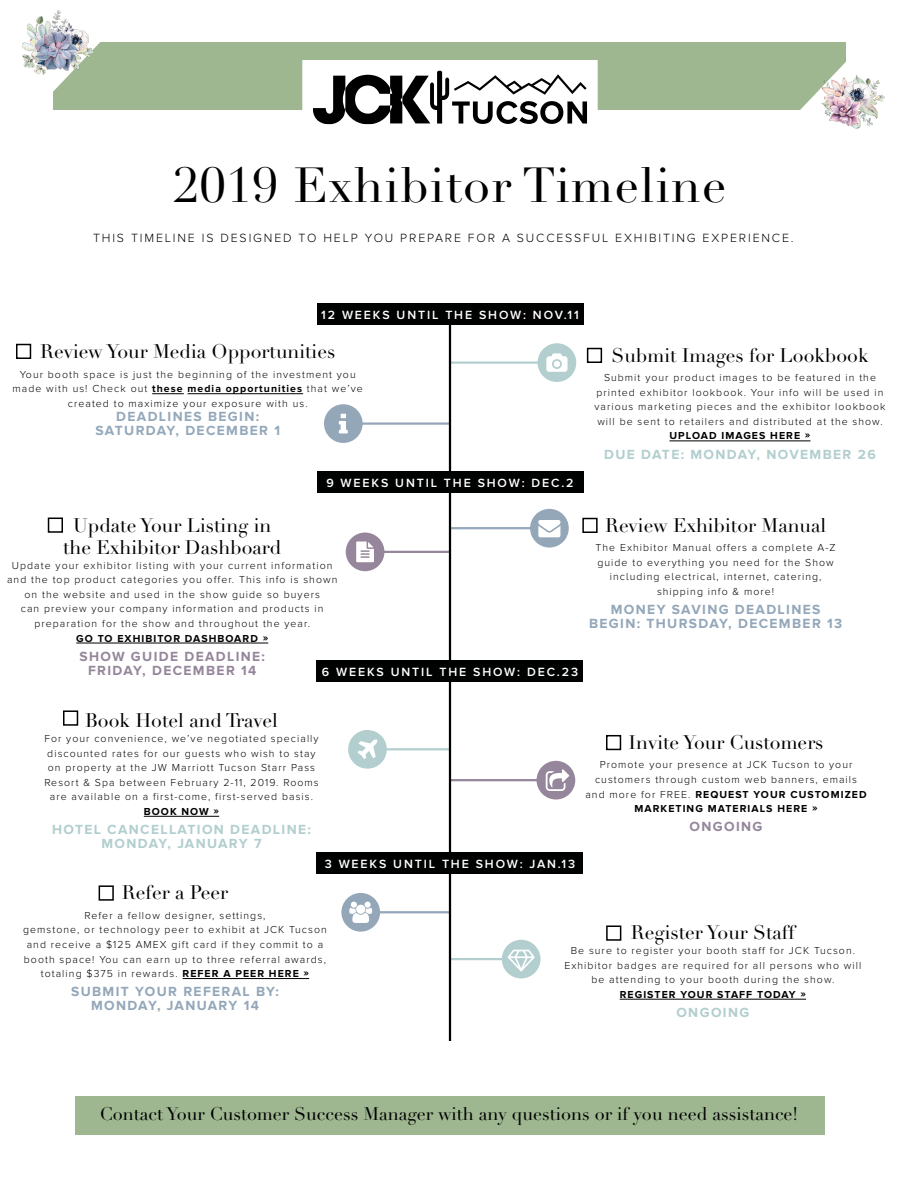
<style>
.page{position:relative;width:900px;height:1200px;background:#fff}
.page>*{position:absolute;margin:0;border:0;box-sizing:border-box;transform-origin:0 0}
.t1{font:48.45px "Didot LT Std";letter-spacing:.025em;color:#000}
.t2{font:19.35px/22.5px "Didot LT Std";color:#000;text-align:center}
.t3{font:18px "Didot LT Std";color:#000}
.t4{font:700 13.8px/14.2px "Proxima Nova";letter-spacing:.1em;color:#93a7b9;text-align:center}
.t5{font:700 13.8px/14.2px "Proxima Nova";letter-spacing:.1em;color:#b2cece;text-align:center}
.t6{font:700 13.8px/14.2px "Proxima Nova";letter-spacing:.1em;color:#95869b;text-align:center}
.t7{font:700 13.8px/14.2px "Proxima Nova";letter-spacing:.1em;color:#93a8ba;text-align:center}
.t8{font:600 12.3px "Proxima Nova";letter-spacing:.15em;color:#fff}
.t9{font:300 12.3px "Proxima Nova";letter-spacing:.15em;color:#000}
.t10{font:300 10.5px/14.5px "Proxima Nova";letter-spacing:.1em;color:#000;text-align:center}
.t11{font:700 10.5px "Proxima Nova";letter-spacing:.1em;color:#000}
.s1{font-weight:700}
</style>
<div class="page">
<div style="left:75px;top:1096px;width:750px;height:39px;background:#9eb790"></div>
<hr style="left:76px;top:643px;width:192px;height:1px;background:#000">
<hr style="left:152px;top:393px;width:32px;height:1px;background:#000">
<hr style="left:188px;top:393px;width:115px;height:1px;background:#000">
<div style="left:54px;top:42px;width:792px;height:68px;background:#9eb790"></div>
<svg style="left:302px;top:60px;width:296px;height:65px;background:#b6b6b6"></svg>
<svg style="left:53px;top:42px;width:47px;height:51px"></svg>
<svg style="left:800px;top:62px;width:46px;height:48px"></svg>
<img style="left:819px;top:73px;width:66px;height:56px">
<hr style="left:669px;top:441px;width:142px;height:1px;background:#000">
<hr style="left:183px;top:978px;width:126px;height:1px;background:#000">
<hr style="left:620px;top:999px;width:186px;height:1px;background:#000">
<img style="left:22px;top:10px;width:73px;height:64px">
<hr style="left:451px;top:779px;width:95px;height:2px;background:#95869b">
<hr style="left:376px;top:551px;width:73px;height:2px;background:#95869b">
<hr style="left:451px;top:527px;width:95px;height:2px;background:#93a8ba">
<hr style="left:449px;top:361px;width:97px;height:3px;background:#b2cece">
<hr style="left:376px;top:911px;width:74px;height:2px;background:#93a7b9">
<div style="left:346px;top:533px;width:38px;height:38px;background:#95869b;border-radius:50%"></div>
<svg style="left:356px;top:541px;width:18px;height:21px"></svg>
<hr style="left:144px;top:816px;width:75px;height:1px;background:#000">
<hr style="left:360px;top:748px;width:90px;height:2px;background:#b2cece">
<div style="left:348px;top:730px;width:39px;height:39px;background:#b2cece;border-radius:50%"></div>
<svg style="left:358px;top:739px;width:19px;height:20px"></svg>
<div style="left:538px;top:343px;width:38px;height:39px;background:#b2cece;border-radius:50%"></div>
<svg style="left:546px;top:353px;width:22px;height:19px"></svg>
<div style="left:537px;top:761px;width:38px;height:39px;background:#95869b;border-radius:50%"></div>
<svg style="left:546px;top:769px;width:23px;height:22px"></svg>
<div style="left:341px;top:893px;width:39px;height:39px;background:#93a7b9;border-radius:50%"></div>
<svg style="left:349px;top:902px;width:23px;height:21px"></svg>
<div style="left:530px;top:509px;width:39px;height:39px;background:#93a7b9;border-radius:50%"></div>
<svg style="left:538px;top:520px;width:22px;height:17px"></svg>
<div style="left:502px;top:940px;width:39px;height:38px;background:#b2cece;border-radius:50%"></div>
<svg style="left:508px;top:950px;width:27px;height:22px"></svg>
<div style="left:324px;top:404px;width:39px;height:39px;background:#93a7b9;border-radius:50%"></div>
<svg style="left:339px;top:414px;width:9px;height:19px"></svg>
<hr style="left:360px;top:422px;width:89px;height:3px;background:#93a7b9">
<hr style="left:450px;top:958px;width:56px;height:2px;background:#b2cece">
<hr style="left:449px;top:314px;width:2px;height:727px;background:#000">
<div style="left:317px;top:303px;width:266px;height:22px;background:#000101"></div>
<div style="left:317px;top:660px;width:266px;height:22px;background:#000101"></div>
<div style="left:317px;top:852px;width:266px;height:22px;background:#000101"></div>
<div style="left:317px;top:471px;width:266px;height:22px;background:#000101"></div>
<div style="left:587px;top:348px;width:15px;height:15px;border:2px solid #000"></div>
<div style="left:16px;top:344px;width:15px;height:15px;border:2px solid #000"></div>
<div style="left:606px;top:735px;width:15px;height:15px;border:2px solid #000"></div>
<div style="left:606px;top:925px;width:15px;height:16px;border:2px solid #000"></div>
<div style="left:99px;top:885px;width:15px;height:16px;border:2px solid #000"></div>
<div style="left:63px;top:710px;width:15px;height:16px;border:2px solid #000"></div>
<div style="left:48px;top:518px;width:15px;height:15px;border:2px solid #000"></div>
<div style="left:582px;top:518px;width:16px;height:15px;border:2px solid #000"></div>
<h1 class="t1" style="left:174px;top:156px;width:554px">2019 Exhibitor Timeline</h1>
<p class="t9" style="left:93px;top:231px;width:702px">THIS TIMELINE IS DESIGNED TO HELP YOU PREPARE FOR A SUCCESSFUL EXHIBITING EXPERIENCE.</p>
<p class="t8" style="left:321px;top:308px;width:259px">12 WEEKS UNTIL THE SHOW: NOV.11</p>
<h2 class="t2" style="left:40px;top:341px;width:297px">Review Your Media Opportunities</h2>
<p class="t10" style="left:13px;top:367px;width:352px">Your booth space is just the beginning of the investment you made with us! Check out <span class="s1">these media opportunities</span> that we’ve created to maximize your exposure with us.</p>
<h3 class="t7" style="left:95px;top:410px;width:186px">DEADLINES BEGIN:<br>SATURDAY, DECEMBER 1</h3>
<p class="t8" style="left:326px;top:476px;width:249px">9 WEEKS UNTIL THE SHOW: DEC.2</p>
<h2 class="t2" style="left:611px;top:344px;width:259px">Submit Images for Lookbook</h2>
<p class="t10" style="left:594px;top:371px;width:293px">Submit your product images to be featured in the printed exhibitor lookbook. Your info will be used in various marketing pieces and the exhibitor lookbook will be sent to retailers and distributed at the show.</p>
<p class="t11" style="left:669px;top:430px;width:143px">UPLOAD IMAGES HERE »</p>
<h3 class="t5" style="left:604px;top:447px;width:273px">DUE DATE: MONDAY, NOVEMBER 26</h3>
<h2 class="t2" style="left:63px;top:514px;width:220px">Update Your Listing in the Exhibitor Dashboard</h2>
<p class="t10" style="left:7px;top:558px;width:332px">Update your exhibitor listing with your current information and the top product categories you offer. This info is shown on the website and used in the show guide so buyers<br>can preview your company information and products in preparation for the show and throughout the year.</p>
<p class="t11" style="left:76px;top:632px;width:194px">GO TO EXHIBITOR DASHBOARD »</p>
<h3 class="t6" style="left:79px;top:649px;width:187px">SHOW GUIDE DEADLINE:<br>FRIDAY, DECEMBER 14</h3>
<p class="t8" style="left:322px;top:665px;width:258px">6 WEEKS UNTIL THE SHOW: DEC.23</p>
<h2 class="t2" style="left:605px;top:514px;width:223px">Review Exhibitor Manual</h2>
<p class="t10" style="left:596px;top:541px;width:242px">The Exhibitor Manual offers a complete A-Z guide to everything you need for the Show including electrical, internet, catering, shipping info &amp; more!</p>
<h3 class="t4" style="left:589px;top:603px;width:255px">MONEY SAVING DEADLINES<br>BEGIN: THURSDAY, DECEMBER 13</h3>
<h2 class="t2" style="left:85px;top:710px;width:194px">Book Hotel and Travel</h2>
<p class="t10" style="left:44px;top:731px;width:276px">For your convenience, we’ve negotiated specially discounted rates for our guests who wish to stay on property at the JW Marriott Tucson Starr Pass Resort &amp; Spa between February 2-11, 2019. Rooms are available on a first-come, first-served basis.</p>
<p class="t11" style="left:144px;top:805px;width:77px">BOOK NOW »</p>
<h3 class="t5" style="left:52px;top:823px;width:260px">HOTEL CANCELLATION DEADLINE:<br>MONDAY, JANUARY 7</h3>
<p class="t8" style="left:325px;top:857px;width:252px">3 WEEKS UNTIL THE SHOW: JAN.13</p>
<h2 class="t2" style="left:629px;top:732px;width:196px">Invite Your Customers</h2>
<p class="t10" style="left:585px;top:758px;width:283px">Promote your presence at JCK Tucson to your customers through custom web banners, emails and more for FREE. <span class="s1">REQUEST YOUR CUSTOMIZED MARKETING MATERIALS HERE »</span></p>
<h3 class="t6" style="left:690px;top:820px;width:74px">ONGOING</h3>
<h2 class="t2" style="left:122px;top:882px;width:108px">Refer a Peer</h2>
<p class="t10" style="left:23px;top:908px;width:305px">Refer a fellow designer, settings,<br>gemstone, or technology peer to exhibit at JCK Tucson and receive a $125 AMEX gift card if they commit to a booth space! You can earn up to three referral awards, totaling $375 in rewards. <span class="s1">REFER A PEER HERE »</span></p>
<h3 class="t4" style="left:71px;top:985px;width:209px">SUBMIT YOUR REFERAL BY:<br>MONDAY, JANUARY 14</h3>
<h2 class="t2" style="left:631px;top:922px;width:165px">Register Your Staff</h2>
<p class="t10" style="left:564px;top:943px;width:298px">Be sure to register your booth staff for JCK Tucson.<br>Exhibitor badges are required for all persons who will be attending to your booth during the show.</p>
<p class="t11" style="left:620px;top:988px;width:188px">REGISTER YOUR STAFF TODAY »</p>
<h3 class="t5" style="left:676px;top:1005px;width:74px">ONGOING</h3>
<h3 class="t3" style="left:100px;top:1103px;width:700px">Contact Your Customer Success Manager with any questions or if you need assistance!</h3>
</div>
